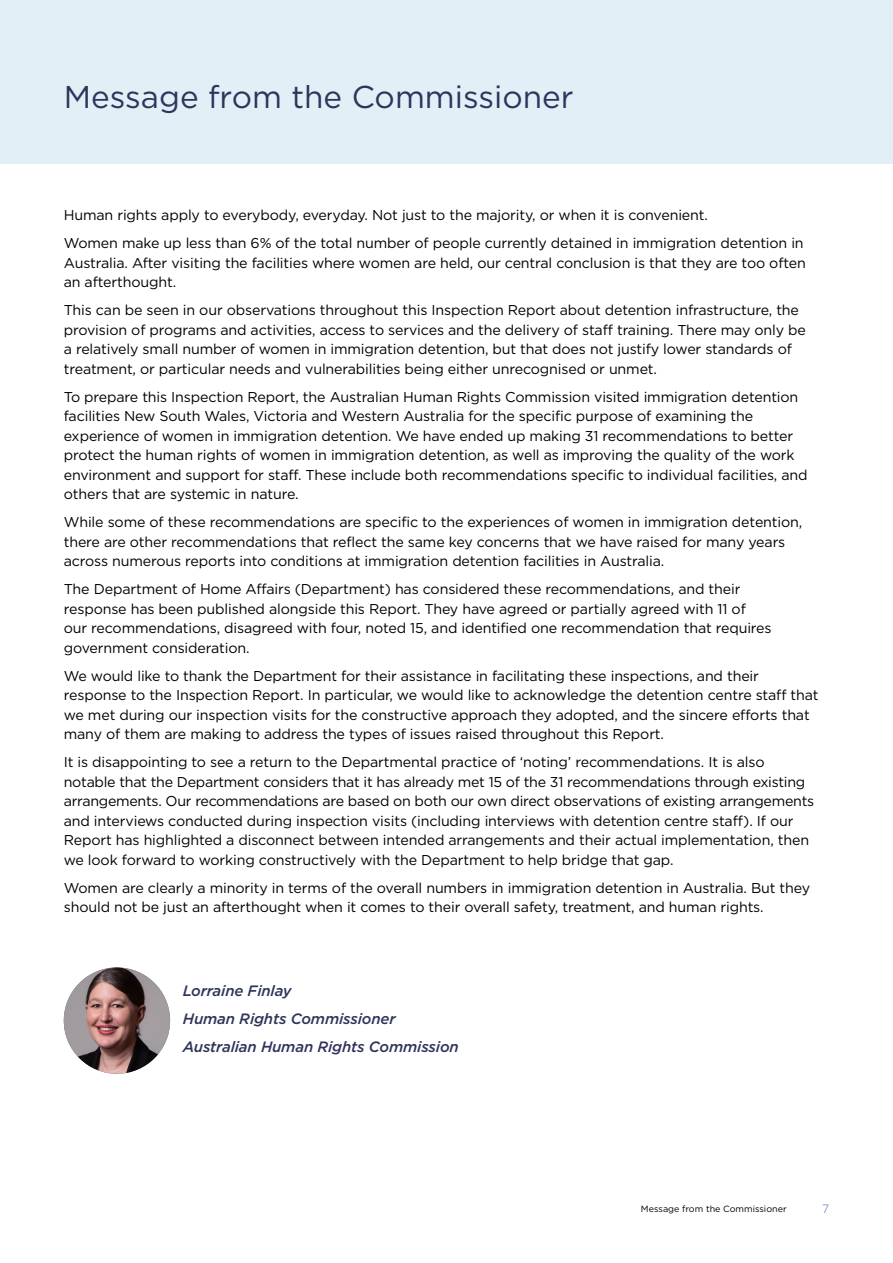
<style>
.page{position:relative;width:893px;height:1263px;background:#fff}
.page>*{position:absolute;margin:0;border:0;box-sizing:border-box;transform-origin:0 0}
.Heading_1{font:31.5px "Gotham";color:#2f345a}
.C_Body_Text{font:italic 500 15px "Gotham";letter-spacing:-.01em;color:#2f345a}
.C_Body_Text-2{font:14.25px/19.5px "Gotham";letter-spacing:-.01em;color:#000}
.t1{font:300 12px "Gotham";color:#5372b3}
.t2{font:9px "Gotham";color:#000}
</style>
<div class="page">
<div style="left:0;top:0;width:893px;height:164px;background:#e2eff7"></div>
<img style="left:64px;top:967px;width:106px;height:107px;border-radius:53px">
<p class="Heading_1" style="left:64px;top:79px;width:511px">Message from the Commissioner</p>
<p class="C_Body_Text-2" style="left:64px;top:205px;width:646px">Human rights apply to everybody, everyday. Not just to the majority, or when it is convenient.</p>
<p class="C_Body_Text-2" style="left:64px;top:233px;width:744px">Women make up less than 6% of the total number of people currently detained in immigration detention in<br>Australia. After visiting the facilities where women are held, our central conclusion is that they are too often an afterthought.</p>
<p class="C_Body_Text-2" style="left:64px;top:300px;width:744px">This can be seen in our observations throughout this Inspection Report about detention infrastructure, the provision of programs and activities, access to services and the delivery of staff training. There may only be a relatively small number of women in immigration detention, but that does not justify lower standards of treatment, or particular needs and vulnerabilities being either unrecognised or unmet.</p>
<p class="C_Body_Text-2" style="left:64px;top:387px;width:745px">To prepare this Inspection Report, the Australian Human Rights Commission visited immigration detention facilities New South Wales, Victoria and Western Australia for the specific purpose of examining the experience of women in immigration detention. We have ended up making 31 recommendations to better protect the human rights of women in immigration detention, as well as improving the quality of the work environment and support for staff. These include both recommendations specific to individual facilities, and others that are systemic in nature.</p>
<p class="C_Body_Text-2" style="left:64px;top:512px;width:740px">While some of these recommendations are specific to the experiences of women in immigration detention, there are other recommendations that reflect the same key concerns that we have raised for many years across numerous reports into conditions at immigration detention facilities in Australia.</p>
<p class="C_Body_Text-2" style="left:64px;top:579px;width:709px">The Department of Home Affairs (Department) has considered these recommendations, and their response has been published alongside this Report. They have agreed or partially agreed with 11 of our recommendations, disagreed with four, noted 15, and identified one recommendation that requires government consideration.</p>
<p class="C_Body_Text-2" style="left:64px;top:666px;width:756px">We would like to thank the Department for their assistance in facilitating these inspections, and their response to the Inspection Report. In particular, we would like to acknowledge the detention centre staff that we met during our inspection visits for the constructive approach they adopted, and the sincere efforts that many of them are making to address the types of issues raised throughout this Report.</p>
<p class="C_Body_Text-2" style="left:64px;top:752px;width:752px">It is disappointing to see a return to the Departmental practice of ‘noting’ recommendations. It is also notable that the Department considers that it has already met 15 of the 31 recommendations through existing arrangements. Our recommendations are based on both our own direct observations of existing arrangements and interviews conducted during inspection visits (including interviews with detention centre staff). If our Report has highlighted a disconnect between intended arrangements and their actual implementation, then we look forward to working constructively with the Department to help bridge that gap.</p>
<p class="C_Body_Text-2" style="left:64px;top:878px;width:748px">Women are clearly a minority in terms of the overall numbers in immigration detention in Australia. But they should not be just an afterthought when it comes to their overall safety, treatment, and human rights.</p>
<p class="C_Body_Text" style="left:183px;top:983px;width:110px">Lorraine Finlay</p>
<p class="C_Body_Text" style="left:183px;top:1011px;width:214px">Human Rights Commissioner</p>
<p class="C_Body_Text" style="left:183px;top:1039px;width:278px">Australian Human Rights Commission</p>
<p class="t2" style="left:641px;top:1204px;width:147px">Message from the Commissioner</p>
<p class="t1" style="left:822px;top:1202px;width:9px">7</p>
</div>
